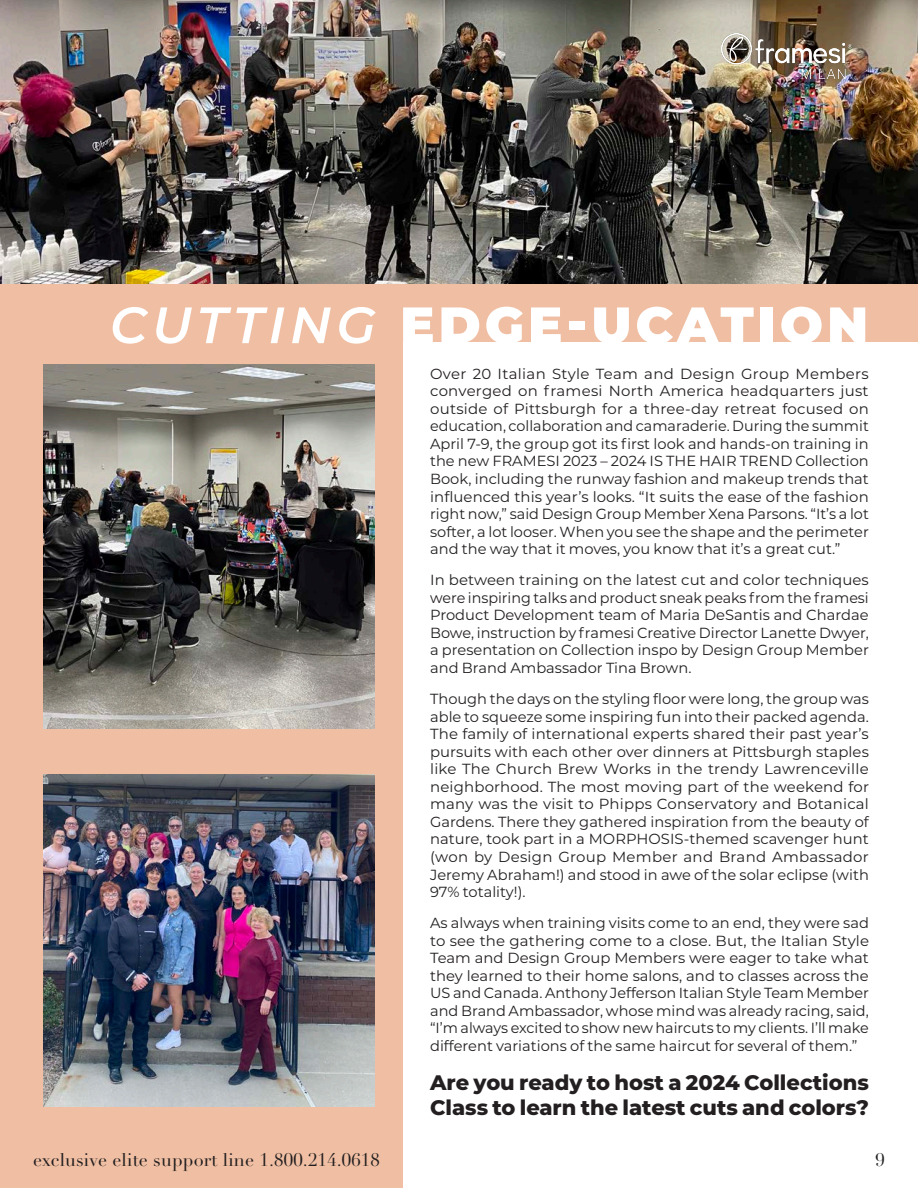
<style>
.page{position:relative;width:918px;height:1188px;background:#fff}
.page>*{position:absolute;margin:0;border:0;box-sizing:border-box;transform-origin:0 0}
.t1{font:900 51px "Montserrat";letter-spacing:.08em;color:#fff}
.t2{font:800 21px/25.2px "Montserrat";color:#231f20}
.t3{font:18px "Didot LT Pro";letter-spacing:.01em;color:#231f20}
.t4{font:14.7px/17.5px "Montserrat";color:#231f20;text-align:justify}
.s1{font-weight:600;font-style:italic}
</style>
<div class="page">
<div style="left:0;top:283px;width:918px;height:59px;background:#f0bfa3"></div>
<div style="left:0;top:287px;width:403px;height:901px;background:#f0bfa3"></div>
<img style="left:44px;top:774px;width:330px;height:333px">
<img style="left:44px;top:364px;width:330px;height:365px">
<img style="left:0;top:0;width:918px;height:284px">
<img style="left:721px;top:34px;width:163px;height:61px">
<p class="t1" style="left:110px;top:287px;width:760px"><span class="s1">CUTTING</span> EDGE-UCATION</p>
<p class="t4" style="left:430px;top:364px;width:440px">Over 20 Italian Style Team and Design Group Members converged on framesi North America headquarters just outside of Pittsburgh for a three-day retreat focused on education, collaboration and camaraderie. During the summit April 7-9, the group got its first look and hands-on training in the new FRAMESI 2023 – 2024 IS THE HAIR TREND Collection Book, including the runway fashion and makeup trends that influenced this year’s looks. “It suits the ease of the fashion right now,” said Design Group Member Xena Parsons. “It’s a lot softer, a lot looser. When you see the shape and the perimeter and the way that it moves, you know that it’s a great cut.”</p>
<p class="t4" style="left:430px;top:571px;width:440px">In between training on the latest cut and color techniques were inspiring talks and product sneak peaks from the framesi Product Development team of Maria DeSantis and Chardae Bowe, instruction by framesi Creative Director Lanette Dwyer, a presentation on Collection inspo by Design Group Member and Brand Ambassador Tina Brown.</p>
<p class="t4" style="left:430px;top:689px;width:440px">Though the days on the styling floor were long, the group was able to squeeze some inspiring fun into their packed agenda.<br>The family of international experts shared their past year’s pursuits with each other over dinners at Pittsburgh staples like The Church Brew Works in the trendy Lawrenceville neighborhood. The most moving part of the weekend for many was the visit to Phipps Conservatory and Botanical Gardens. There they gathered inspiration from the beauty of nature, took part in a MORPHOSIS-themed scavenger hunt (won by Design Group Member and Brand Ambassador Jeremy Abraham!) and stood in awe of the solar eclipse (with 97% totality!).</p>
<p class="t4" style="left:430px;top:914px;width:440px">As always when training visits come to an end, they were sad to see the gathering come to a close. But, the Italian Style Team and Design Group Members were eager to take what they learned to their home salons, and to classes across the US and Canada. Anthony Jefferson Italian Style Team Member and Brand Ambassador, whose mind was already racing, said, “I’m always excited to show new haircuts to my clients. I’ll make different variations of the same haircut for several of them.”</p>
<p class="t2" style="left:430px;top:1068px;width:440px">Are you ready to host a 2024 Collections<br>Class to learn the latest cuts and colors?</p>
<p class="t3" style="left:33px;top:1150px;width:348px">exclusive elite support line 1.800.214.0618</p>
<p class="t3" style="left:876px;top:1150px;width:11px">9</p>
</div>
